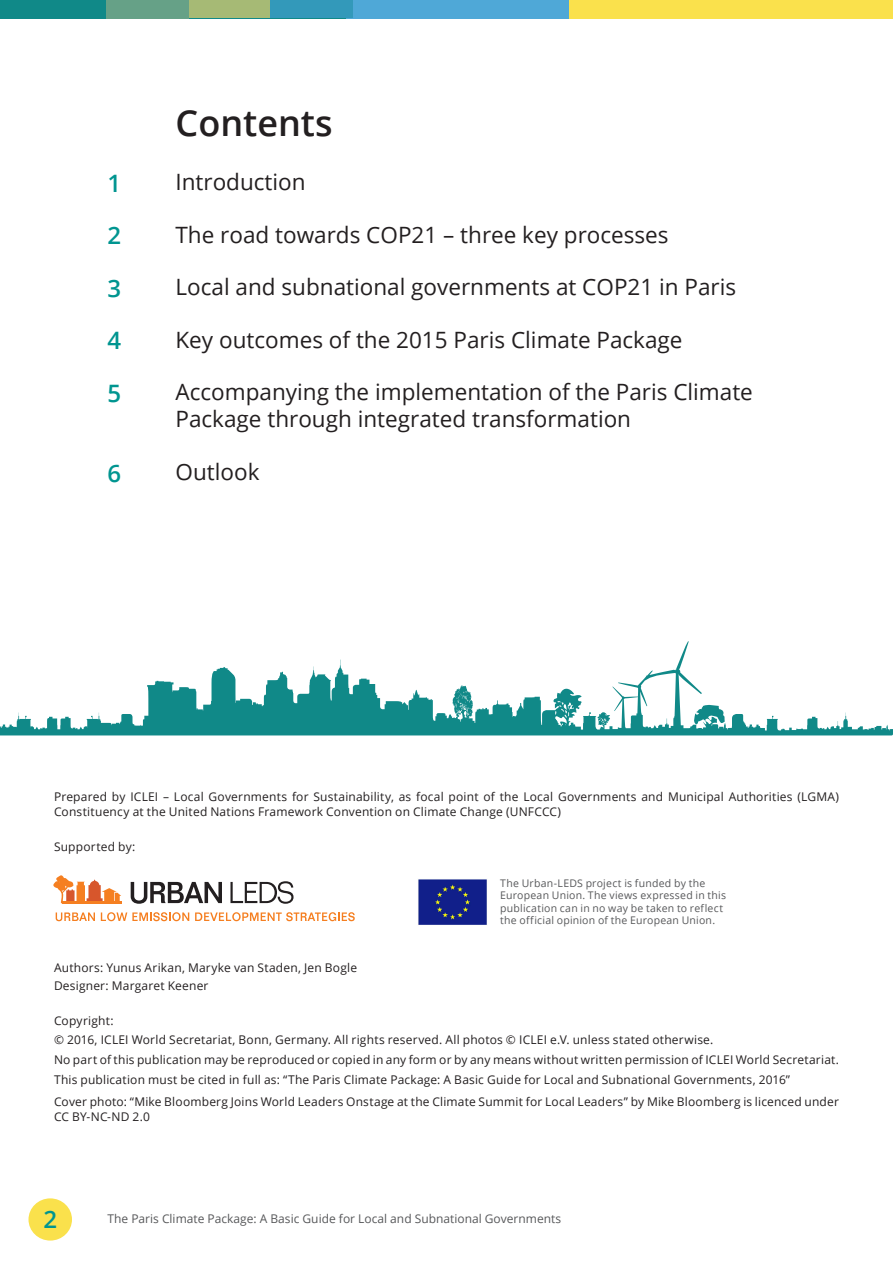
<style>
.page{position:relative;width:893px;height:1263px;background:#fff}
.page>*{position:absolute;margin:0;border:0;box-sizing:border-box;transform-origin:0 0}
.t1{font:600 36px "Open Sans";color:#231f20}
.t2{font:600 24px/52.5px "Open Sans";color:#009590;text-align:justify}
.t3{font:22.5px/27px "Open Sans";color:#231f20}
.t4{font:12px/14.4px "Open Sans";letter-spacing:.015em;color:#231f20}
.t5{font:12px "Open Sans";color:#57585a}
.t6{font:10.5px/12.6px "Open Sans";letter-spacing:.02em;color:#57585a}
</style>
<div class="page">
<div style="left:28px;top:1198px;width:44px;height:42px;background:#fae14c;border-radius:50%"></div>
<img style="left:418px;top:879px;width:69px;height:46px">
<svg style="left:0;top:641px;width:893px;height:94px"></svg>
<svg style="left:612px;top:682px;width:35px;height:29px"></svg>
<svg style="left:56px;top:912px;width:39px;height:9px"></svg>
<svg style="left:101px;top:912px;width:88px;height:9px"></svg>
<svg style="left:195px;top:912px;width:160px;height:9px"></svg>
<svg style="left:230px;top:881px;width:64px;height:23px"></svg>
<svg style="left:131px;top:882px;width:91px;height:22px"></svg>
<hr style="left:63px;top:901px;width:59px;height:2px;background:#f57f21">
<svg style="left:53px;top:875px;width:68px;height:28px"></svg>
<div style="left:0;top:0;width:873px;height:18px;background:#108988"></div>
<div style="left:106px;top:0;width:83px;height:18px;background:#66a187"></div>
<div style="left:346px;top:0;width:247px;height:18px;background:#4fa8d7"></div>
<div style="left:570px;top:0;width:323px;height:18px;background:#fae14c"></div>
<div style="left:189px;top:0;width:81px;height:18px;background:#a6ba75"></div>
<div style="left:270px;top:0;width:83px;height:18px;background:#3399ba"></div>
<h2 class="t2" style="left:107px;top:156px;width:15px">1<br>2<br>3<br>4<br>5</h2>
<h2 class="t2" style="left:108px;top:446px;width:15px">6</h2>
<h1 class="t1" style="left:176px;top:98px;width:159px">Contents</h1>
<h3 class="t3" style="left:176px;top:168px;width:132px">Introduction</h3>
<h3 class="t3" style="left:176px;top:221px;width:495px">The road towards COP21 – three key processes</h3>
<h3 class="t3" style="left:176px;top:273px;width:562px">Local and subnational governments at COP21 in Paris</h3>
<h3 class="t3" style="left:176px;top:326px;width:509px">Key outcomes of the 2015 Paris Climate Package</h3>
<h3 class="t3" style="left:176px;top:378px;width:579px">Accompanying the implementation of the Paris Climate<br>Package through integrated transformation</h3>
<h3 class="t3" style="left:176px;top:458px;width:85px">Outlook</h3>
<p class="t4" style="left:54px;top:789px;width:786px">Prepared by ICLEI – Local Governments for Sustainability, as focal point of the Local Governments and Municipal Authorities (LGMA)<br>Constituency at the United Nations Framework Convention on Climate Change (UNFCCC)</p>
<p class="t4" style="left:54px;top:839px;width:83px">Supported by:</p>
<p class="t6" style="left:500px;top:876px;width:227px">The Urban-LEDS project is funded by the European Union. The views expressed in this publication can in no way be taken to reflect the official opinion of the European Union.</p>
<p class="t4" style="left:54px;top:959px;width:305px;line-height:17.4px">Authors: Yunus Arikan, Maryke van Staden, Jen Bogle<br>Designer: Margaret Keener</p>
<p class="t4" style="left:54px;top:1010px;width:661px;line-height:18.9px">Copyright:<br>© 2016, ICLEI World Secretariat, Bonn, Germany. All rights reserved. All photos © ICLEI e.V. unless stated otherwise.</p>
<p class="t4" style="left:54px;top:1049px;width:786px;line-height:20.4px">No part of this publication may be reproduced or copied in any form or by any means without written permission of ICLEI World Secretariat.<br>This publication must be cited in full as: “The Paris Climate Package: A Basic Guide for Local and Subnational Governments, 2016”</p>
<p class="t4" style="left:54px;top:1094px;width:786px">Cover photo: “Mike Bloomberg Joins World Leaders Onstage at the Climate Summit for Local Leaders” by Mike Bloomberg is licenced under<br>CC BY-NC-ND 2.0</p>
<h2 class="t2" style="left:43px;top:1192px;width:15px">2</h2>
<p class="t5" style="left:108px;top:1210px;width:455px">The Paris Climate Package: A Basic Guide for Local and Subnational Governments</p>
</div>
